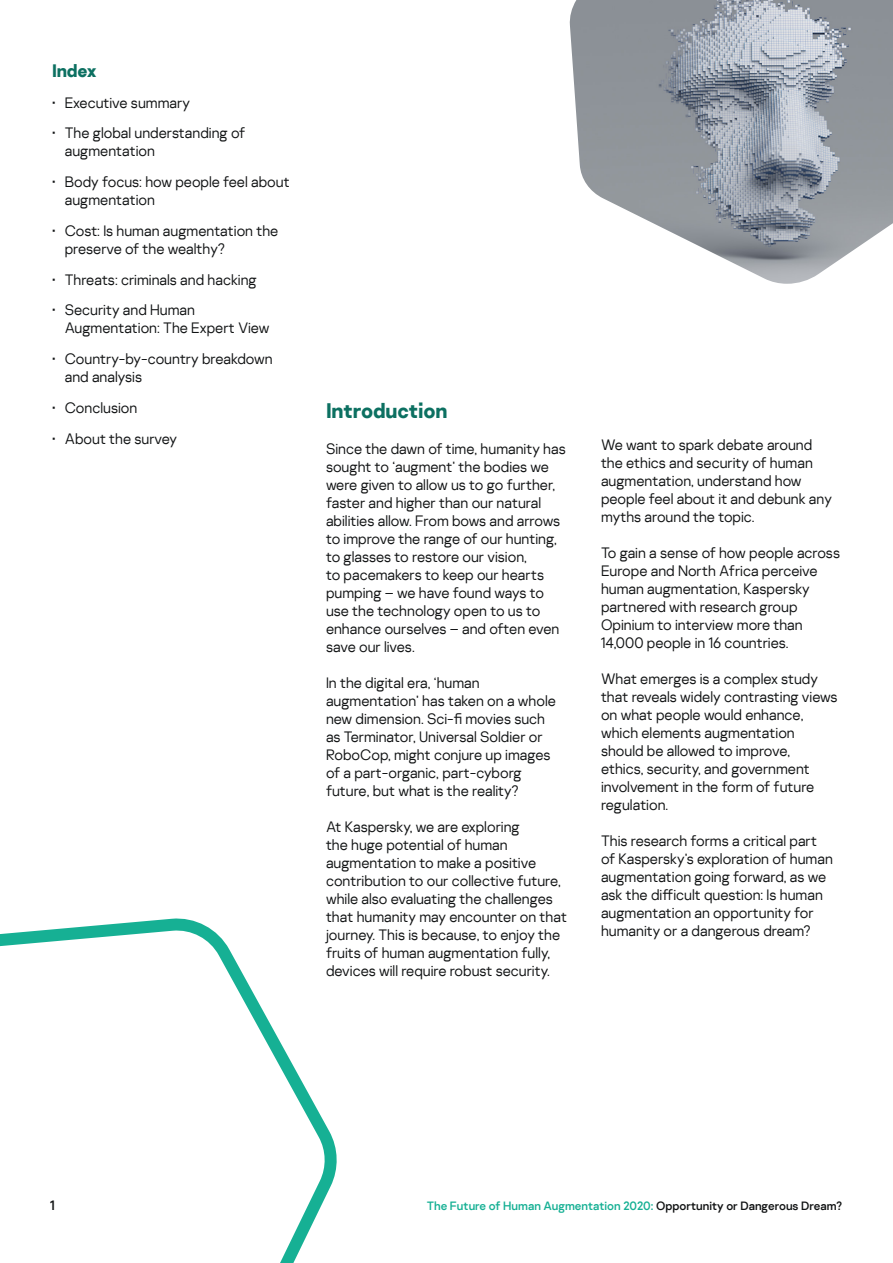
<style>
.page{position:relative;width:893px;height:1263px;background:#fff}
.page>*{position:absolute;margin:0;border:0;box-sizing:border-box;transform-origin:0 0}
.t1{font:700 21px "Kaspersky Sans";letter-spacing:-.01em;color:#0c7061}
.t2{font:700 18px "Kaspersky Sans";letter-spacing:-.01em;color:#0c7061}
.t3{font:300 15px/18px "Kaspersky Sans";color:#111314}
.t4{font:13.5px "Kaspersky Sans";color:#111314}
.t5{font:12px "Kaspersky Sans";color:#16b094}
.s1{color:#111314}
</style>
<div class="page">
<img style="left:570px;top:0;width:323px;height:284px">
<svg style="left:0;top:918px;width:337px;height:345px"></svg>
<p class="t2" style="left:52px;top:59px;width:46px">Index</p>
<p class="t3" style="left:52px;top:93px;width:139px">• Executive summary</p>
<p class="t3" style="left:65px;top:124px;width:182px;text-indent:-13px">• The global understanding of augmentation</p>
<p class="t3" style="left:65px;top:173px;width:226px;text-indent:-13px">• Body focus: how people feel about augmentation</p>
<p class="t3" style="left:65px;top:221px;width:215px;text-indent:-13px">• Cost: Is human augmentation the preserve of the wealthy?</p>
<p class="t3" style="left:52px;top:270px;width:206px">• Threats: criminals and hacking</p>
<p class="t3" style="left:65px;top:301px;width:206px;text-indent:-13px">• Security and Human<br>Augmentation: The Expert View</p>
<p class="t3" style="left:65px;top:350px;width:209px;text-indent:-13px">• Country-by-country breakdown and analysis</p>
<p class="t3" style="left:52px;top:398px;width:87px">• Conclusion</p>
<p class="t3" style="left:52px;top:429px;width:126px">• About the survey</p>
<p class="t1" style="left:326px;top:397px;width:123px">Introduction</p>
<p class="t3" style="left:326px;top:440px;width:241px">Since the dawn of time, humanity has sought to ‘augment’ the bodies we were given to allow us to go further, faster and higher than our natural abilities allow. From bows and arrows to improve the range of our hunting, to glasses to restore our vision,<br>to pacemakers to keep our hearts pumping – we have found ways to use the technology open to us to enhance ourselves – and often even save our lives.</p>
<p class="t3" style="left:326px;top:674px;width:231px">In the digital era, ‘human augmentation’ has taken on a whole new dimension. Sci-fi movies such as Terminator, Universal Soldier or<br>RoboCop, might conjure up images of a part-organic, part-cyborg future, but what is the reality?</p>
<p class="t3" style="left:326px;top:818px;width:242px">At Kaspersky, we are exploring<br>the huge potential of human augmentation to make a positive contribution to our collective future, while also evaluating the challenges that humanity may encounter on that journey. This is because, to enjoy the fruits of human augmentation fully, devices will require robust security.</p>
<p class="t3" style="left:601px;top:435px;width:232px">We want to spark debate around the ethics and security of human augmentation, understand how people feel about it and debunk any myths around the topic.</p>
<p class="t3" style="left:601px;top:543px;width:241px">To gain a sense of how people across<br>Europe and North Africa perceive human augmentation, Kaspersky partnered with research group<br>Opinium to interview more than<br>14,000 people in 16 countries.</p>
<p class="t3" style="left:601px;top:669px;width:238px">What emerges is a complex study that reveals widely contrasting views on what people would enhance, which elements augmentation should be allowed to improve,<br>ethics, security, and government involvement in the form of future regulation.</p>
<p class="t3" style="left:601px;top:831px;width:233px">This research forms a critical part of Kaspersky’s exploration of human augmentation going forward, as we ask the difficult question: Is human augmentation an opportunity for humanity or a dangerous dream?</p>
<p class="t4" style="left:50px;top:1197px;width:6px">1</p>
<p class="t5" style="left:427px;top:1198px;width:417px">The Future of Human Augmentation 2020: <span class="s1">Opportunity or Dangerous Dream?</span></p>
</div>
